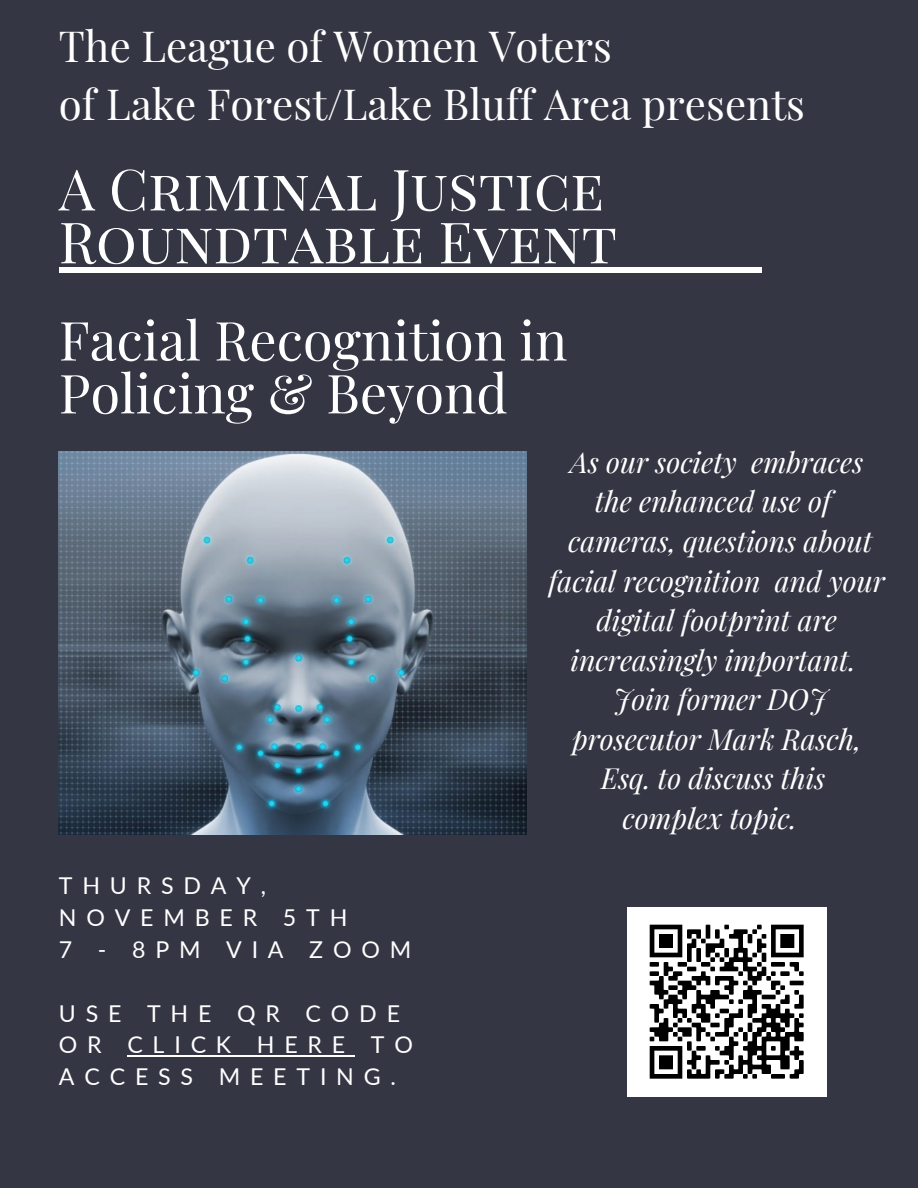
<style>
.page{position:relative;width:918px;height:1188px;background:#343644}
.page>*{position:absolute;margin:0;border:0;box-sizing:border-box;transform-origin:0 0}
.t1{font:57px/52.8px "Playfair Display SC";color:#fff}
.t2{font:54px/52.8px "Playfair Display";color:#fff}
.t3{font:42px/58.5px "Playfair Display";color:#fff}
.t4{font:italic 28.5px/39.6px "Playfair Display";color:#fff;text-align:center}
.t5{font:23.25px/32px "Lato";letter-spacing:.425em;color:#fff}
</style>
<div class="page">
<img style="left:59px;top:452px;width:468px;height:382px">
<img style="left:627px;top:907px;width:199px;height:189px">
<div style="left:59px;top:267px;width:558px;height:5px;background:#fff"></div>
<div style="left:617px;top:267px;width:145px;height:5px;background:#fff"></div>
<hr style="left:127px;top:1055px;width:228px;height:2px;background:#fff">
<h3 class="t3" style="left:59px;top:15px;width:748px">The League of Women Voters<br>of Lake Forest/Lake Bluff Area presents</h3>
<h1 class="t1" style="left:59px;top:160px;width:560px">A Criminal Justice<br>Roundtable Event</h1>
<h2 class="t2" style="left:59px;top:312px;width:510px">Facial Recognition in<br>Policing &amp; Beyond</h2>
<p class="t5" style="left:59px;top:869px;width:354px">THURSDAY,<br>NOVEMBER 5TH<br>7 - 8PM VIA ZOOM</p>
<p class="t5" style="left:59px;top:997px;width:356px">USE THE QR CODE<br>OR CLICK HERE TO<br>ACCESS MEETING.</p>
<p class="t4" style="left:548px;top:441px;width:338px">As our society embraces the enhanced use of cameras, questions about facial recognition and your digital footprint are increasingly important.<br>Join former DOJ prosecutor Mark Rasch,<br>Esq. to discuss this<br>complex topic.</p>
</div>
